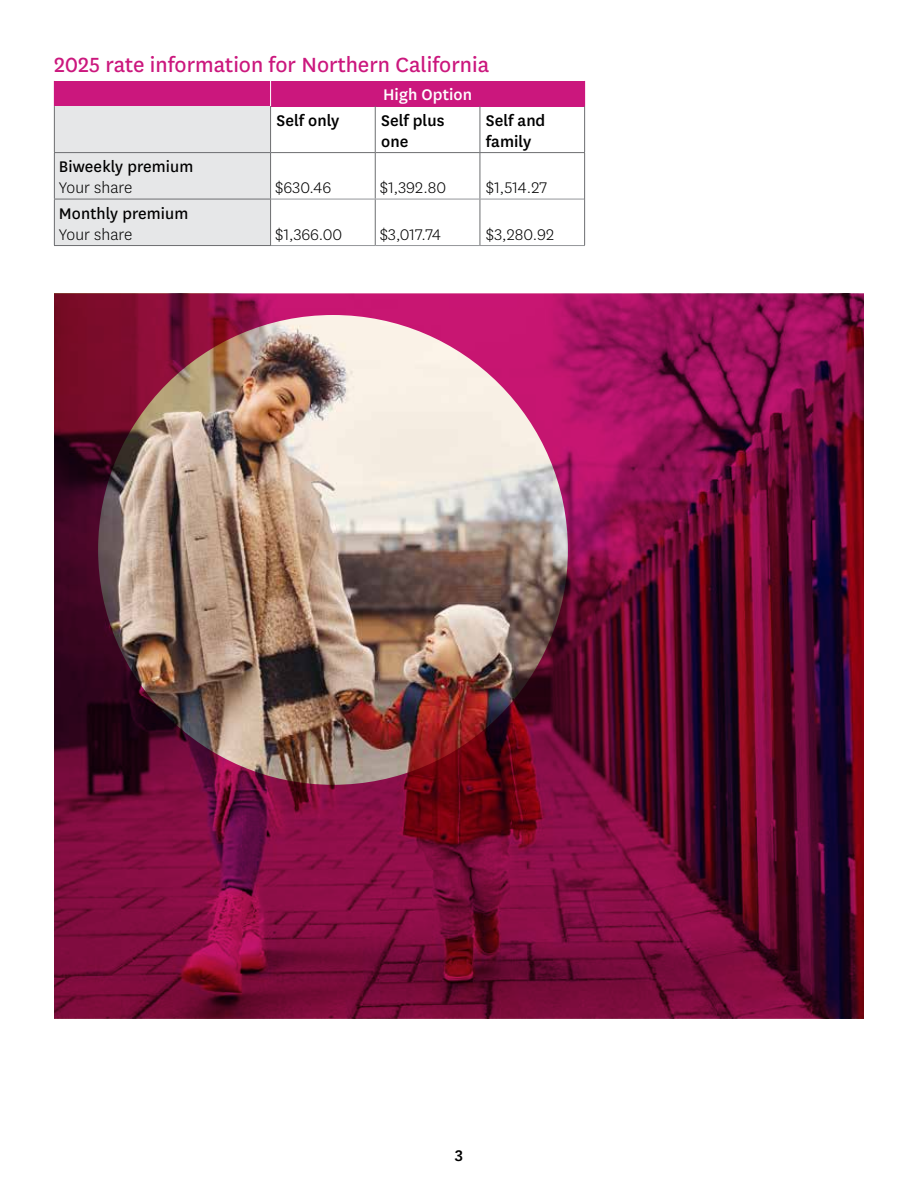
<style>
.page{position:relative;width:918px;height:1188px;background:#fff}
.page>*{position:absolute;margin:0;border:0;box-sizing:border-box;transform-origin:0 0}
.t1{font:24px "Centene Sans";color:#cb177d}
.t2{font:300 18px "Centene Sans";letter-spacing:.005em;color:#000}
.t3{font:500 18px/21px "Centene Sans";color:#000}
.t4{font:18px "Centene Sans";letter-spacing:.005em;color:#000}
.t5{font:500 18px "Centene Sans";letter-spacing:.005em;color:#fff}
</style>
<div class="page">
<div style="left:54px;top:81px;width:217px;height:25px;background:#cb177d"></div>
<div style="left:271px;top:81px;width:314px;height:25px;background:#cb177d"></div>
<div style="left:54px;top:106px;width:217px;height:47px;background:#e6e7e8"></div>
<div style="left:54px;top:153px;width:217px;height:46px;background:#e6e7e8"></div>
<div style="left:54px;top:199px;width:217px;height:47px;background:#e6e7e8"></div>
<svg style="left:270px;top:81px;width:1px;height:25px"></svg>
<hr style="left:375px;top:153px;width:1px;height:46px;background:#6d6e71">
<hr style="left:271px;top:199px;width:104px;height:1px;background:#95979a">
<hr style="left:271px;top:245px;width:104px;height:1px;background:#95979a">
<hr style="left:375px;top:199px;width:105px;height:1px;background:#95979a">
<hr style="left:375px;top:245px;width:105px;height:1px;background:#95979a">
<hr style="left:375px;top:199px;width:1px;height:46px;background:#6d6e71">
<hr style="left:54px;top:106px;width:1px;height:46px;background:#6d6e71">
<hr style="left:270px;top:106px;width:1px;height:46px;background:#6d6e71">
<hr style="left:271px;top:152px;width:104px;height:1px;background:#6d6e71">
<hr style="left:375px;top:106px;width:1px;height:46px;background:#6d6e71">
<hr style="left:375px;top:152px;width:105px;height:1px;background:#6d6e71">
<hr style="left:480px;top:106px;width:1px;height:46px;background:#6d6e71">
<hr style="left:54px;top:152px;width:217px;height:1px;background:#6d6e71">
<hr style="left:54px;top:153px;width:1px;height:46px;background:#6d6e71">
<hr style="left:270px;top:153px;width:1px;height:46px;background:#6d6e71">
<hr style="left:480px;top:152px;width:105px;height:1px;background:#6d6e71">
<hr style="left:480px;top:153px;width:1px;height:46px;background:#6d6e71">
<hr style="left:54px;top:199px;width:217px;height:1px;background:#6d6e71">
<hr style="left:54px;top:199px;width:1px;height:46px;background:#6d6e71">
<hr style="left:270px;top:199px;width:1px;height:46px;background:#6d6e71">
<hr style="left:54px;top:245px;width:217px;height:1px;background:#6d6e71">
<hr style="left:480px;top:199px;width:104px;height:1px;background:#95979a">
<hr style="left:480px;top:245px;width:105px;height:1px;background:#95979a">
<hr style="left:480px;top:199px;width:1px;height:46px;background:#6d6e71">
<hr style="left:584px;top:106px;width:1px;height:46px;background:#6d6e71">
<hr style="left:584px;top:153px;width:1px;height:46px;background:#6d6e71">
<hr style="left:584px;top:199px;width:1px;height:46px;background:#6d6e71">
<img style="left:54px;top:293px;width:810px;height:726px">
<h3 class="t1" style="left:54px;top:49px;width:437px">2025 rate information for Northern California</h3>
<p class="t5" style="left:383px;top:82px;width:91px">High Option</p>
<p class="t3" style="left:277px;top:109px;width:64px">Self only</p>
<p class="t3" style="left:381px;top:109px;width:65px">Self plus one</p>
<p class="t3" style="left:486px;top:109px;width:61px">Self and family</p>
<p class="t4" style="left:59px;top:155px;width:136px">Biweekly premium</p>
<p class="t2" style="left:59px;top:176px;width:75px">Your share</p>
<p class="t2" style="left:275px;top:176px;width:58px">$630.46</p>
<p class="t2" style="left:380px;top:176px;width:68px">$1,392.80</p>
<p class="t2" style="left:486px;top:176px;width:63px">$1,514.27</p>
<p class="t4" style="left:59px;top:201px;width:131px">Monthly premium</p>
<p class="t2" style="left:59px;top:223px;width:75px">Your share</p>
<p class="t2" style="left:275px;top:223px;width:69px">$1,366.00</p>
<p class="t2" style="left:380px;top:223px;width:63px">$3,017.74</p>
<p class="t2" style="left:486px;top:223px;width:70px">$3,280.92</p>
<p class="t3" style="left:455px;top:1144px;width:10px">3</p>
</div>
